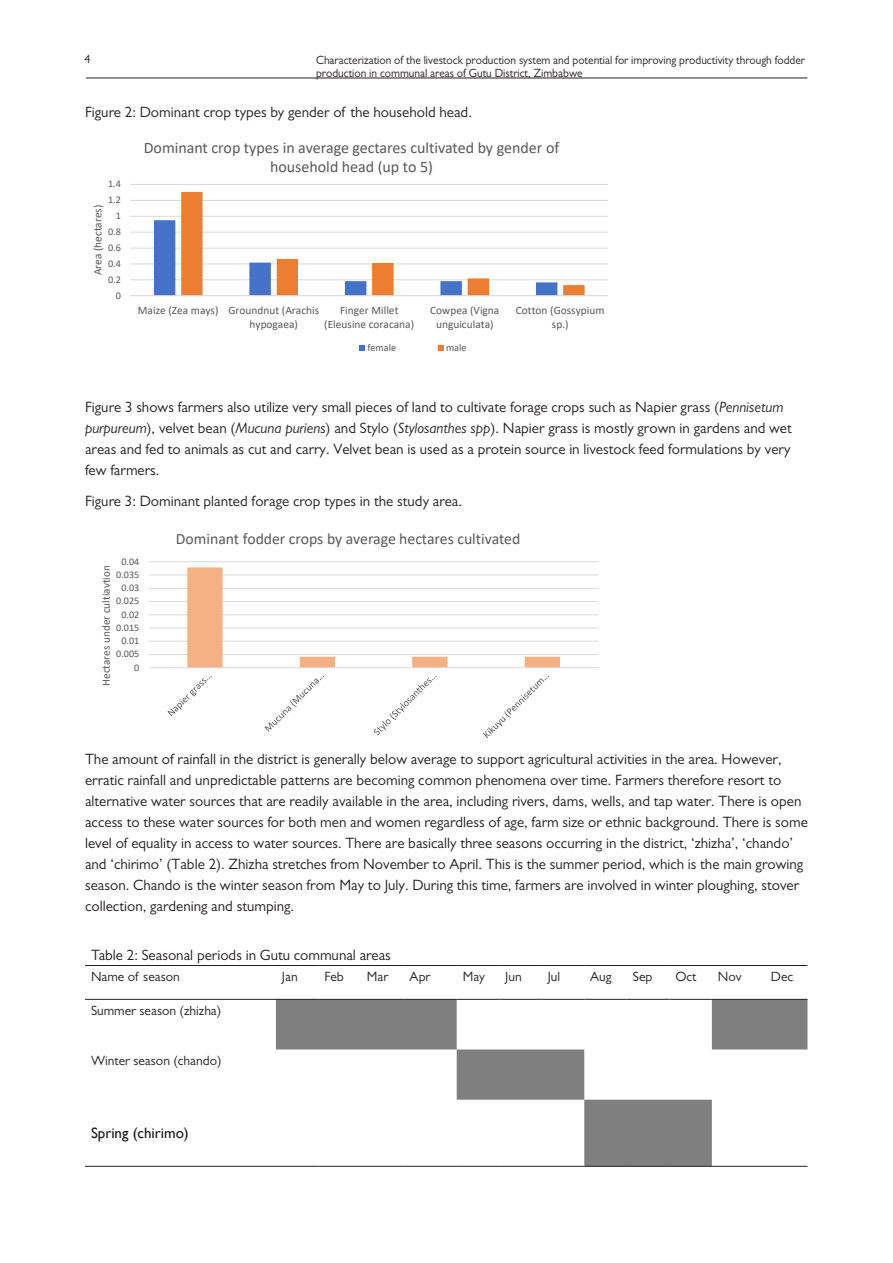
<style>
.page{position:relative;width:893px;height:1263px;background:#fff}
.page>*{position:absolute;margin:0;border:0;box-sizing:border-box;transform-origin:0 0}
.t1{font:16.05px/19.5px "Calibri";letter-spacing:-.005em;color:#595959;text-align:center}
.t2{font:15.75px "Calibri";letter-spacing:-.005em;color:#595959}
.Body_Text{font:15px/21px "Gill Sans";color:#231f20}
.Figure_Caption{font:15px "Gill Sans";color:#231f20}
.Table_Title{font:15px "Gill Sans";color:#231f20}
.t3{font:15px "Gill Sans";color:#181717}
.Table_text{font:13.5px "Gill Sans";color:#231f20}
.t4{font:12px/13.5px "Gill Sans";color:#231f20;scale:.95 1}
.t5{font:12px "Gill Sans";color:#231f20}
.t6{font:11.4px/14px "Calibri";color:#595959;text-align:center}
.t7{font:11.25px "Calibri";color:#595959}
.t8{font:10.2px "Calibri";color:#595959}
.t9{font:10.05px "Calibri";color:#595959}
.s1{font-style:italic}
</style>
<div class="page">
<hr style="left:86px;top:78px;width:721px;height:1px;background:#231f20">
<hr style="left:131px;top:279px;width:477px;height:1px;background:#d9d9d9">
<hr style="left:131px;top:263px;width:477px;height:1px;background:#d9d9d9">
<hr style="left:131px;top:248px;width:477px;height:1px;background:#d9d9d9">
<hr style="left:131px;top:232px;width:477px;height:1px;background:#d9d9d9">
<hr style="left:131px;top:216px;width:477px;height:1px;background:#d9d9d9">
<hr style="left:131px;top:200px;width:477px;height:1px;background:#d9d9d9">
<hr style="left:131px;top:184px;width:477px;height:1px;background:#d9d9d9">
<svg style="left:154px;top:192px;width:431px;height:103px"></svg>
<hr style="left:131px;top:295px;width:477px;height:1px;background:#d9d9d9">
<svg style="left:359px;top:346px;width:6px;height:5px"></svg>
<svg style="left:438px;top:346px;width:6px;height:5px"></svg>
<hr style="left:149px;top:654px;width:450px;height:1px;background:#d9d9d9">
<hr style="left:149px;top:641px;width:450px;height:1px;background:#d9d9d9">
<hr style="left:149px;top:627px;width:450px;height:1px;background:#d9d9d9">
<hr style="left:149px;top:614px;width:450px;height:1px;background:#d9d9d9">
<hr style="left:149px;top:601px;width:450px;height:1px;background:#d9d9d9">
<hr style="left:149px;top:588px;width:450px;height:1px;background:#d9d9d9">
<hr style="left:149px;top:575px;width:450px;height:1px;background:#d9d9d9">
<hr style="left:149px;top:561px;width:450px;height:1px;background:#d9d9d9">
<svg style="left:187px;top:567px;width:373px;height:100px"></svg>
<hr style="left:149px;top:667px;width:450px;height:1px;background:#d9d9d9">
<svg style="left:168px;top:676px;width:44px;height:40px"></svg>
<svg style="left:265px;top:676px;width:59px;height:56px"></svg>
<svg style="left:374px;top:676px;width:63px;height:59px"></svg>
<svg style="left:483px;top:676px;width:66px;height:62px"></svg>
<svg style="left:276px;top:1000px;width:531px;height:166px"></svg>
<hr style="left:85px;top:965px;width:191px;height:1px;background:#231f20">
<hr style="left:276px;top:965px;width:42px;height:1px;background:#231f20">
<hr style="left:318px;top:965px;width:43px;height:1px;background:#231f20">
<hr style="left:361px;top:965px;width:42px;height:1px;background:#231f20">
<hr style="left:403px;top:965px;width:54px;height:1px;background:#231f20">
<hr style="left:457px;top:965px;width:42px;height:1px;background:#231f20">
<hr style="left:499px;top:965px;width:43px;height:1px;background:#231f20">
<hr style="left:542px;top:965px;width:42px;height:1px;background:#231f20">
<hr style="left:584px;top:965px;width:43px;height:1px;background:#231f20">
<hr style="left:627px;top:965px;width:42px;height:1px;background:#231f20">
<hr style="left:669px;top:965px;width:43px;height:1px;background:#231f20">
<hr style="left:712px;top:965px;width:53px;height:1px;background:#231f20">
<hr style="left:765px;top:965px;width:42px;height:1px;background:#231f20">
<hr style="left:85px;top:999px;width:191px;height:1px;background:#231f20">
<hr style="left:276px;top:999px;width:42px;height:1px;background:#231f20">
<hr style="left:318px;top:999px;width:43px;height:1px;background:#231f20">
<hr style="left:361px;top:999px;width:42px;height:1px;background:#231f20">
<hr style="left:403px;top:999px;width:54px;height:1px;background:#231f20">
<hr style="left:457px;top:999px;width:42px;height:1px;background:#231f20">
<hr style="left:499px;top:999px;width:43px;height:1px;background:#231f20">
<hr style="left:542px;top:999px;width:42px;height:1px;background:#231f20">
<hr style="left:584px;top:999px;width:43px;height:1px;background:#231f20">
<hr style="left:627px;top:999px;width:42px;height:1px;background:#231f20">
<hr style="left:669px;top:999px;width:43px;height:1px;background:#231f20">
<hr style="left:712px;top:999px;width:53px;height:1px;background:#231f20">
<hr style="left:765px;top:999px;width:42px;height:1px;background:#231f20">
<hr style="left:85px;top:1166px;width:191px;height:1px;background:#231f20">
<hr style="left:276px;top:1166px;width:42px;height:1px;background:#231f20">
<hr style="left:318px;top:1166px;width:43px;height:1px;background:#231f20">
<hr style="left:361px;top:1166px;width:42px;height:1px;background:#231f20">
<hr style="left:403px;top:1166px;width:54px;height:1px;background:#231f20">
<hr style="left:457px;top:1166px;width:42px;height:1px;background:#231f20">
<hr style="left:499px;top:1166px;width:43px;height:1px;background:#231f20">
<hr style="left:542px;top:1166px;width:42px;height:1px;background:#231f20">
<hr style="left:584px;top:1166px;width:43px;height:1px;background:#231f20">
<hr style="left:627px;top:1166px;width:42px;height:1px;background:#231f20">
<hr style="left:669px;top:1166px;width:43px;height:1px;background:#231f20">
<hr style="left:712px;top:1166px;width:53px;height:1px;background:#231f20">
<hr style="left:765px;top:1166px;width:42px;height:1px;background:#231f20">
<p class="t5" style="left:85px;top:52px;width:7px">4</p>
<p class="t4" style="left:316px;top:53px;width:516px">Characterization of the livestock production system and potential for improving productivity through fodder production in communal areas of Gutu District, Zimbabwe</p>
<p class="Figure_Caption" style="left:85px;top:103px;width:388px">Figure 2: Dominant crop types by gender of the household head.</p>
<p class="t8" style="left:108px;top:177px;width:14px">1.4</p>
<p class="t8" style="left:108px;top:193px;width:14px">1.2</p>
<p class="t6" style="left:90px;top:275px;width:72px;rotate:-90deg">Area (hectares)</p>
<p class="t8" style="left:116px;top:209px;width:7px">1</p>
<p class="t8" style="left:108px;top:225px;width:14px">0.8</p>
<p class="t8" style="left:108px;top:240px;width:14px">0.6</p>
<p class="t8" style="left:108px;top:256px;width:14px">0.4</p>
<p class="t8" style="left:108px;top:272px;width:14px">0.2</p>
<p class="t8" style="left:116px;top:288px;width:7px">0</p>
<p class="t1" style="left:144px;top:137px;width:417px">Dominant crop types in average gectares cultivated by gender of household head (up to 5)</p>
<p class="t6" style="left:249px;top:303px;width:71px;text-align:left;text-indent:-112px">Maize (Zea mays) Groundnut (Arachis hypogaea)</p>
<p class="t6" style="left:324px;top:303px;width:91px">Finger Millet (Eleusine coracana)</p>
<p class="t6" style="left:430px;top:303px;width:71px">Cowpea (Vigna unguiculata)</p>
<p class="t6" style="left:516px;top:303px;width:90px">Cotton (Gossypium sp.)</p>
<p class="t8" style="left:367px;top:341px;width:30px">female</p>
<p class="t8" style="left:446px;top:341px;width:22px">male</p>
<p class="Body_Text" style="left:85px;top:396px;width:708px">Figure 3 shows farmers also utilize very small pieces of land to cultivate forage crops such as Napier grass (<span class="s1">Pennisetum purpureum</span>), velvet bean (<span class="s1">Mucuna puriens</span>) and Stylo (<span class="s1">Stylosanthes spp</span>). Napier grass is mostly grown in gardens and wet areas and fed to animals as cut and carry. Velvet bean is used as a protein source in livestock feed formulations by very few farmers.</p>
<p class="Figure_Caption" style="left:85px;top:492px;width:379px">Figure 3: Dominant planted forage crop types in the study area.</p>
<p class="t9" style="left:121px;top:554px;width:19px">0.04</p>
<p class="t7" style="left:98px;top:686px;width:122px;rotate:-90deg">Hectares under cultiavtion</p>
<p class="t9" style="left:116px;top:568px;width:25px">0.035</p>
<p class="t9" style="left:121px;top:581px;width:19px">0.03</p>
<p class="t9" style="left:116px;top:594px;width:25px">0.025</p>
<p class="t9" style="left:121px;top:607px;width:19px">0.02</p>
<p class="t9" style="left:116px;top:620px;width:25px">0.015</p>
<p class="t9" style="left:121px;top:634px;width:19px">0.01</p>
<p class="t9" style="left:116px;top:647px;width:25px">0.005</p>
<p class="t9" style="left:134px;top:660px;width:7px">0</p>
<p class="t2" style="left:176px;top:527px;width:346px">Dominant fodder crops by average hectares cultivated</p>
<p class="Body_Text" style="left:85px;top:748px;width:724px">The amount of rainfall in the district is generally below average to support agricultural activities in the area. However, erratic rainfall and unpredictable patterns are becoming common phenomena over time. Farmers therefore resort to alternative water sources that are readily available in the area, including rivers, dams, wells, and tap water. There is open access to these water sources for both men and women regardless of age, farm size or ethnic background. There is some level of equality in access to water sources. There are basically three seasons occurring in the district, ‘zhizha’, ‘chando’ and ‘chirimo’ (Table 2). Zhizha stretches from November to April. This is the summer period, which is the main growing season. Chando is the winter season from May to July. During this time, farmers are involved in winter ploughing, stover collection, gardening and stumping.</p>
<p class="Table_Title" style="left:91px;top:946px;width:301px">Table 2: Seasonal periods in Gutu communal areas</p>
<p class="Table_text" style="left:91px;top:968px;width:90px">Name of season</p>
<p class="Table_text" style="left:282px;top:968px;width:17px">Jan</p>
<p class="Table_text" style="left:324px;top:968px;width:21px">Feb</p>
<p class="Table_text" style="left:367px;top:968px;width:23px">Mar</p>
<p class="Table_text" style="left:409px;top:968px;width:23px">Apr</p>
<p class="Table_text" style="left:463px;top:968px;width:24px">May</p>
<p class="Table_text" style="left:505px;top:968px;width:18px">Jun</p>
<p class="Table_text" style="left:548px;top:968px;width:14px">Jul</p>
<p class="Table_text" style="left:590px;top:968px;width:23px">Aug</p>
<p class="Table_text" style="left:633px;top:968px;width:21px">Sep</p>
<p class="Table_text" style="left:675px;top:968px;width:23px">Oct</p>
<p class="Table_text" style="left:718px;top:968px;width:25px">Nov</p>
<p class="Table_text" style="left:771px;top:968px;width:24px">Dec</p>
<p class="Table_text" style="left:91px;top:1002px;width:132px">Summer season (zhizha)</p>
<p class="Table_text" style="left:91px;top:1052px;width:132px">Winter season (chando)</p>
<p class="t3" style="left:91px;top:1124px;width:99px">Spring (chirimo)</p>
</div>
